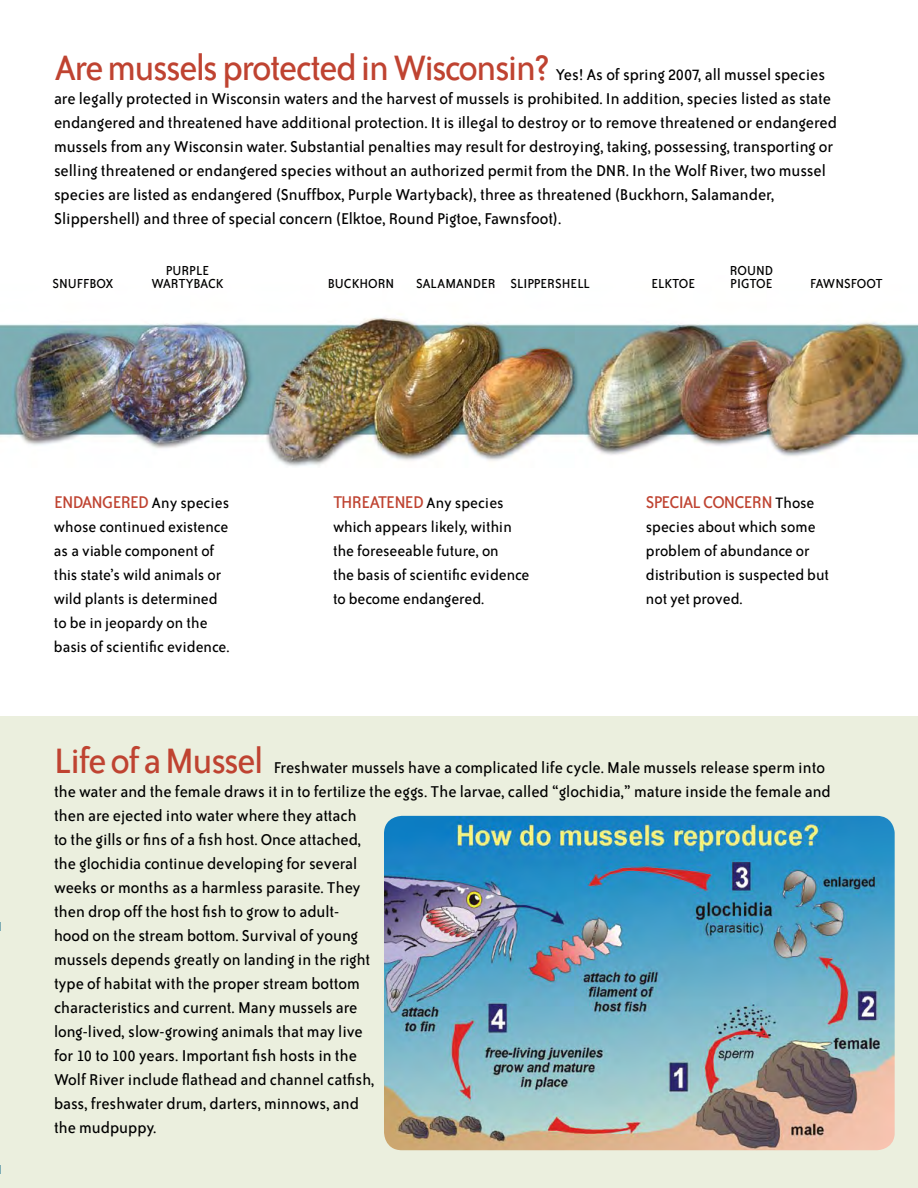
<style>
.page{position:relative;width:918px;height:1188px;background:#fff}
.page>*{position:absolute;margin:0;border:0;box-sizing:border-box;transform-origin:0 0}
.t1{font:40.5px "Bailey Sans ITC";letter-spacing:-.04em;color:#bf4331}
.t2{font:19.5px "Bailey Sans ITC";letter-spacing:-.04em;color:#bf4331}
.t3{font:18px/24px "Bailey Sans ITC";color:#000}
.t4{font:17.25px/24px "Bailey Sans ITC";color:#000}
.t5{font:15px/13.5px "Bailey Sans ITC";color:#000}
.s1{font-size:17.25px;color:#000}
</style>
<div class="page">
<img style="left:0;top:314px;width:918px;height:153px">
<div style="left:0;top:717px;width:918px;height:471px;background:#ebefde"></div>
<img style="left:384px;top:816px;width:511px;height:334px">
<h1 class="t1" style="left:54px;top:46px;width:497px">Are mussels protected in Wisconsin?</h1>
<p class="t3" style="left:54px;top:63px;width:785px;text-indent:502px">Yes! As of spring 2007, all mussel species are legally protected in Wisconsin waters and the harvest of mussels is prohibited. In addition, species listed as state endangered and threatened have additional protection. It is illegal to destroy or to remove threatened or endangered mussels from any Wisconsin water. Substantial penalties may result for destroying, taking, possessing, transporting or selling threatened or endangered species without an authorized permit from the DNR. In the Wolf River, two mussel species are listed as endangered (Snuffbox, Purple Wartyback), three as threatened (Buckhorn, Salamander, Slippershell) and three of special concern (Elktoe, Round Pigtoe, Fawnsfoot).</p>
<p class="t5" style="left:730px;top:264px;width:18px">Round<br>PiGtoe</p>
<p class="t5" style="left:166px;top:264px;width:8px">purple</p>
<p class="t5" style="left:52px;top:277px;width:16px">Snuffbo</p>
<p class="t5" style="left:106px;top:277px;width:10px">x</p>
<p class="t5" style="left:151px;top:277px;width:9px">wartybac</p>
<p class="t5" style="left:216px;top:277px;width:9px">k</p>
<p class="t5" style="left:651px;top:277px;width:29px">Elktoe</p>
<p class="t5" style="left:810px;top:277px;width:9px">fawnsfoot</p>
<p class="t5" style="left:328px;top:277px;width:50px">BuckHorn</p>
<p class="t5" style="left:416px;top:277px;width:24px">SAlamander</p>
<p class="t5" style="left:511px;top:277px;width:15px">Slippershell</p>
<p class="t2" style="left:54px;top:492px;width:19px">Endan</p>
<p class="t2" style="left:102px;top:492px;width:20px">gered</p>
<p class="t4" style="left:54px;top:491px;width:177px;text-indent:98px">Any species whose continued existence as a viable component of this state’s wild animals or wild plants is determined to be in jeopardy on the basis of scientific evidence.</p>
<p class="t2" style="left:333px;top:492px;width:172px">THREATENED <span class="s1">Any species</span></p>
<p class="t4" style="left:333px;top:515px;width:198px">which appears likely, within the foreseeable future, on<br>the basis of scientific evidence to become endangered.</p>
<p class="t2" style="left:646px;top:492px;width:170px">SPECIAL CONCERN <span class="s1">Those</span></p>
<p class="t4" style="left:646px;top:515px;width:185px">species about which some problem of abundance or distribution is suspected but not yet proved.</p>
<h1 class="t1" style="left:54px;top:739px;width:211px">Life of a Mussel</h1>
<p class="t3" style="left:54px;top:756px;width:778px;text-indent:220px">Freshwater mussels have a complicated life cycle. Male mussels release sperm into the water and the female draws it in to fertilize the eggs. The larvae, called “glochidia,” mature inside the female and then are ejected into water where they attach<br>to the gills or fins of a fish host. Once attached,<br>the glochidia continue developing for several<br>weeks or months as a harmless parasite. They<br>then drop off the host fish to grow to adult-<br>hood on the stream bottom. Survival of young<br>mussels depends greatly on landing in the right<br>type of habitat with the proper stream bottom<br>characteristics and current. Many mussels are<br>long-lived, slow-growing animals that may live<br>for 10 to 100 years. Important fish hosts in the<br>Wolf River include flathead and channel catfish,<br>bass, freshwater drum, darters, minnows, and<br>the mudpuppy.</p>
</div>
